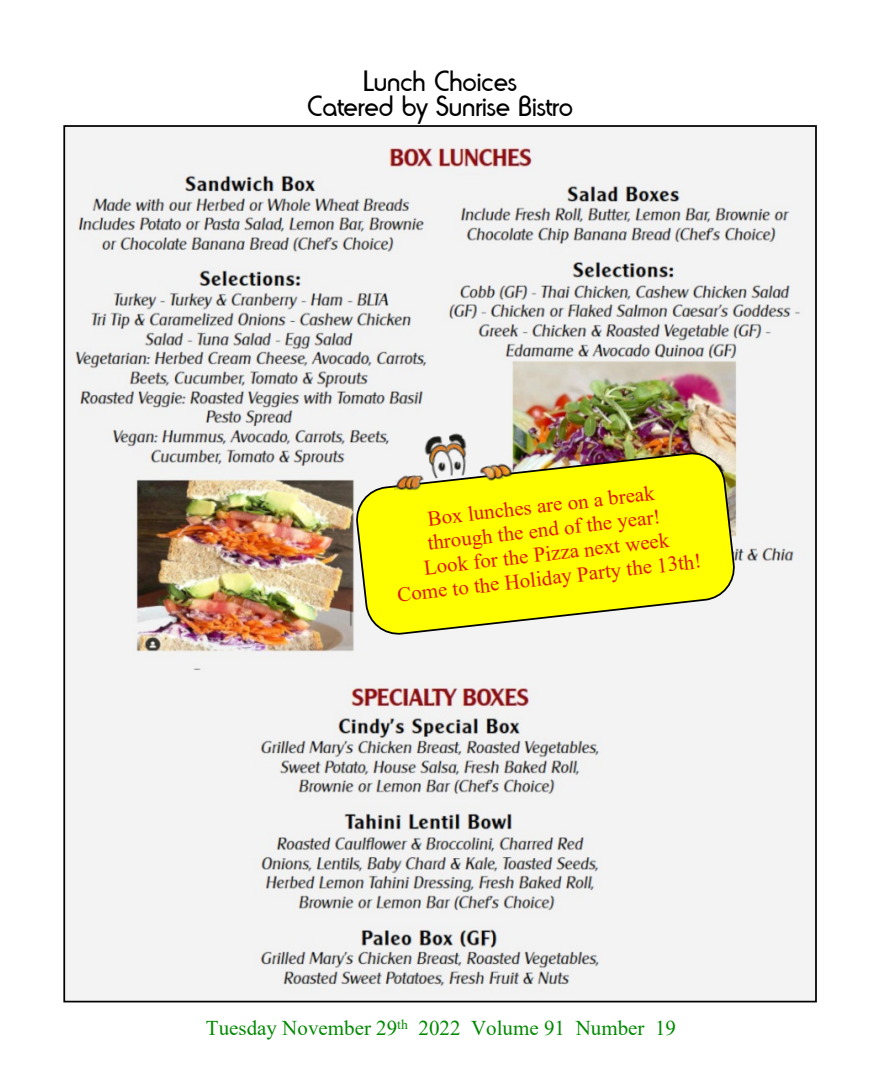
<style>
.page{position:relative;width:882px;height:1071px;background:#fff}
.page>*{position:absolute;margin:0;border:0;box-sizing:border-box;transform-origin:0 0}
.t1{font:28px/25px "Blippo Light SF";color:#000;text-align:center}
.t2{font:21px/24.2px "Times New Roman";color:#df1800;text-align:center}
.t3{font:21px "Times New Roman";color:#008900}
</style>
<div class="page">
<img style="left:66px;top:128px;width:748px;height:871px">
<img style="left:355px;top:450px;width:383px;height:187px">
<div style="left:373px;top:473px;width:345px;height:141px;background:#ffff01"></div>
<img style="left:389px;top:419px;width:125px;height:75px">
<h1 class="t1" style="left:307px;top:69px;width:267px">Lunch Choices<br>Catered by Sunrise Bistro</h1>
<p class="t2" style="left:389px;top:512px;width:307px;rotate:-6deg">Box lunches are on a break<br>through the end of the year!<br>Look for the Pizza next week<br>Come to the Holiday Party the 13th!</p>
<p class="t3" style="left:206px;top:1021px;width:472px">Tuesday November 29<sup>th</sup> 2022 Volume 91 Number 19</p>
</div>
